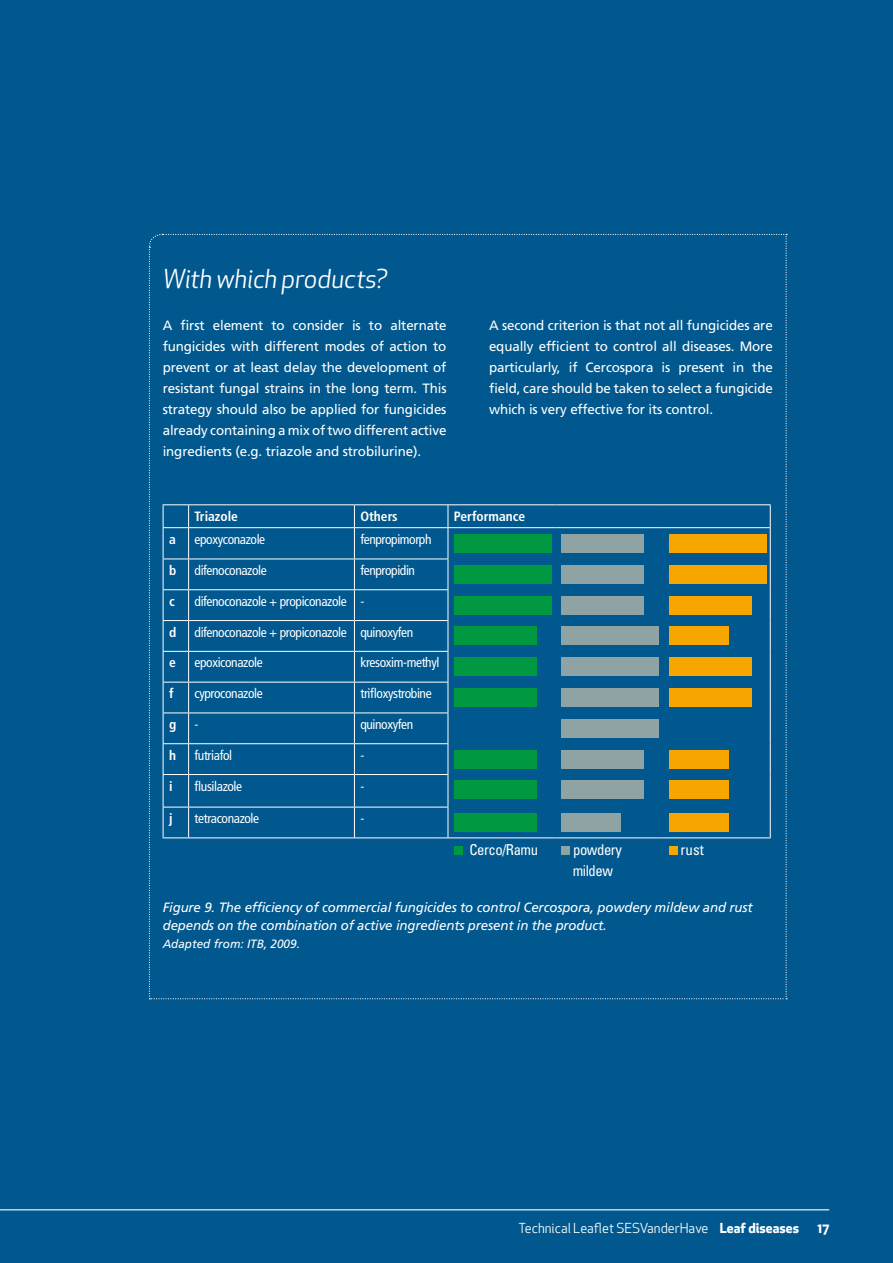
<style>
.page{position:relative;width:893px;height:1263px;background:#00588e}
.page>*{position:absolute;margin:0;border:0;box-sizing:border-box;transform-origin:0 0}
.t1{font:italic 25.5px "Apex New";letter-spacing:-.005em;color:#fff}
.t2{font:condensed 15px/21px "Univers LT Std";letter-spacing:-.03em;color:#fff}
.t3{font:13.5px/21px "Frutiger LT Std";letter-spacing:-.01em;color:#fff;text-align:justify}
.t4{font:condensed 13.5px "Frutiger LT Std";letter-spacing:-.03em;color:#fff}
.t5{font:italic 13.5px/18px "Frutiger";letter-spacing:-.01em;color:#fff}
.t6{font:13.5px "Apex New";color:#fff}
.t7{font:700 condensed 13.5px "Frutiger LT Std";color:#fff}
.t8{font:700 13.5px "Apex New";color:#fff}
.t9{font:italic 12px "Frutiger";color:#fff}
.s1{font-weight:700}
</style>
<div class="page">
<hr style="left:0;top:1209px;width:829px;height:1px;background:#fff">
<svg style="left:148px;top:233px;width:639px;height:766px"></svg>
<h1 class="t1" style="left:163px;top:263px;width:226px">With which products?</h1>
<p class="t3" style="left:163px;top:315px;width:285px">A first element to consider is to alternate fungicides with different modes of action to prevent or at least delay the development of resistant fungal strains in the long term. This strategy should also be applied for fungicides already containing a mix of two different active ingredients (e.g. triazole and strobilurine).</p>
<p class="t3" style="left:489px;top:315px;width:285px">A second criterion is that not all fungicides are equally efficient to control all diseases. More particularly, if Cercospora is present in the field, care should be taken to select a fungicide which is very effective for its control.</p>
<p class="t7" style="left:195px;top:508px;width:45px">Triazole</p>
<p class="t7" style="left:360px;top:508px;width:39px">Others</p>
<p class="t7" style="left:454px;top:508px;width:73px">Performance</p>
<p class="t7" style="left:169px;top:531px;width:8px">a</p>
<p class="t4" style="left:195px;top:531px;width:72px">epoxyconazole</p>
<p class="t4" style="left:360px;top:531px;width:73px">fenpropimorph</p>
<p class="t7" style="left:169px;top:562px;width:9px">b</p>
<p class="t4" style="left:195px;top:562px;width:74px">difenoconazole</p>
<p class="t4" style="left:360px;top:562px;width:56px">fenpropidin</p>
<p class="t7" style="left:169px;top:593px;width:7px">c</p>
<p class="t4" style="left:195px;top:593px;width:171px">difenoconazole + propiconazole -</p>
<p class="t7" style="left:169px;top:624px;width:9px">d</p>
<p class="t4" style="left:195px;top:624px;width:220px">difenoconazole + propiconazole quinoxyfen</p>
<p class="t7" style="left:169px;top:655px;width:8px">e</p>
<p class="t4" style="left:195px;top:655px;width:70px">epoxiconazole</p>
<p class="t4" style="left:360px;top:655px;width:81px">kresoxim-methyl</p>
<p class="t7" style="left:169px;top:685px;width:6px">f</p>
<p class="t4" style="left:195px;top:686px;width:70px">cyproconazole</p>
<p class="t4" style="left:360px;top:686px;width:73px">trifloxystrobine</p>
<p class="t7" style="left:169px;top:716px;width:9px">g</p>
<p class="t4" style="left:195px;top:716px;width:5px">-</p>
<p class="t4" style="left:360px;top:716px;width:54px">quinoxyfen</p>
<p class="t7" style="left:169px;top:747px;width:9px">h</p>
<p class="t4" style="left:195px;top:747px;width:39px">futriafol</p>
<p class="t4" style="left:360px;top:747px;width:5px">-</p>
<p class="t7" style="left:169px;top:778px;width:5px">i</p>
<p class="t4" style="left:195px;top:778px;width:49px">flusilazole</p>
<p class="t4" style="left:360px;top:778px;width:5px">-</p>
<p class="t7" style="left:169px;top:810px;width:5px">j</p>
<p class="t4" style="left:195px;top:811px;width:66px">tetraconazole</p>
<p class="t4" style="left:360px;top:811px;width:5px">-</p>
<p class="t2" style="left:469px;top:839px;width:70px">Cerco/Ramu</p>
<p class="t2" style="left:573px;top:839px;width:51px">powdery mildew</p>
<p class="t2" style="left:681px;top:839px;width:25px">rust</p>
<p class="t5" style="left:163px;top:898px;width:591px">Figure 9. The efficiency of commercial fungicides to control Cercospora, powdery mildew and rust depends on the combination of active ingredients present in the product.</p>
<p class="t9" style="left:163px;top:936px;width:139px">Adapted from: ITB, 2009.</p>
<p class="t6" style="left:519px;top:1220px;width:282px">Technical Leaflet SESVanderHave <span class="s1">Leaf diseases</span></p>
<p class="t8" style="left:817px;top:1218px;width:13px">17</p>
</div>
